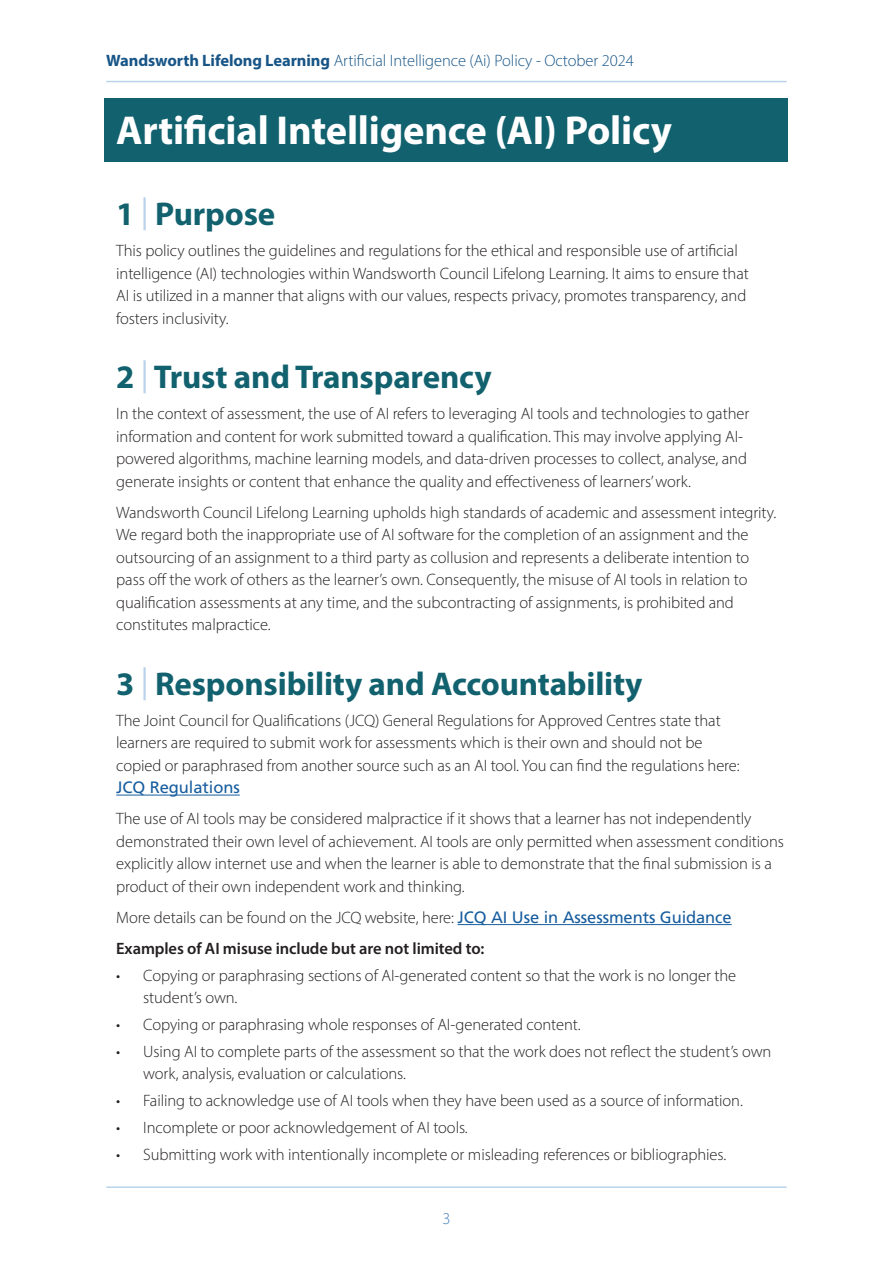
<style>
.page{position:relative;width:893px;height:1263px;background:#fff}
.page>*{position:absolute;margin:0;border:0;box-sizing:border-box;transform-origin:0 0}
.t1{font:700 40.5px "Myriad Pro";letter-spacing:-.005em;color:#fff}
.t2{font:700 33px "Myriad Pro";letter-spacing:-.005em;color:#12616e}
.t3{font:300 16.5px/22.5px "Myriad Pro";letter-spacing:-.005em;color:#231f20}
.t4{font:600 16.5px/31px "Myriad Pro";letter-spacing:-.005em;color:#231f20}
.t5{font:300 16.5px "Myriad Pro";letter-spacing:-.005em;color:#185587}
.t6{font:16.5px "Frutiger LT";letter-spacing:-.005em;color:#175d9e}
.t7{font:300 16.5px "Myriad Pro";color:#4b81be}
.s1{font-weight:700}
.s2{font-weight:400;color:#bad3ea}
.s3{font-weight:300}
.s4{font-family:"Frutiger LT";font-weight:400;color:#175d9e}
</style>
<div class="page">
<hr style="left:106px;top:1186px;width:681px;height:2px;background:#bad3ea">
<hr style="left:106px;top:81px;width:681px;height:1px;background:#bad3ea">
<div style="left:105px;top:98px;width:683px;height:64px;background:#12616e"></div>
<hr style="left:116px;top:795px;width:124px;height:1px;background:#175d9e">
<hr style="left:458px;top:924px;width:274px;height:1px;background:#175d9e">
<p class="t5" style="left:106px;top:50px;width:529px"><span class="s1">Wandsworth Lifelong Learning</span> Artificial Intelligence (Ai) Policy - October 2024</p>
<h1 class="t1" style="left:116px;top:104px;width:557px">Artificial Intelligence (AI) Policy</h1>
<h2 class="t2" style="left:116px;top:193px;width:161px">1 <span class="s2">|</span> Purpose</h2>
<p class="t3" style="left:116px;top:239px;width:634px">This policy outlines the guidelines and regulations for the ethical and responsible use of artificial intelligence (AI) technologies within Wandsworth Council Lifelong Learning. It aims to ensure that AI is utilized in a manner that aligns with our values, respects privacy, promotes transparency, and fosters inclusivity.</p>
<h2 class="t2" style="left:116px;top:356px;width:377px">2 <span class="s2">|</span> Trust and Transparency</h2>
<p class="t3" style="left:116px;top:402px;width:635px">In the context of assessment, the use of AI refers to leveraging AI tools and technologies to gather information and content for work submitted toward a qualification. This may involve applying AI&shy;powered algorithms, machine learning models, and data-driven processes to collect, analyse, and generate insights or content that enhance the quality and effectiveness of learners’ work.</p>
<p class="t3" style="left:116px;top:501px;width:662px">Wandsworth Council Lifelong Learning upholds high standards of academic and assessment integrity.<br>We regard both the inappropriate use of AI software for the completion of an assignment and the outsourcing of an assignment to a third party as collusion and represents a deliberate intention to pass off the work of others as the learner’s own. Consequently, the misuse of AI tools in relation to qualification assessments at any time, and the subcontracting of assignments, is prohibited and constitutes malpractice.</p>
<h2 class="t2" style="left:116px;top:662px;width:528px">3 <span class="s2">|</span> Responsibility and Accountability</h2>
<p class="t3" style="left:116px;top:709px;width:625px">The Joint Council for Qualifications (JCQ) General Regulations for Approved Centres state that learners are required to submit work for assessments which is their own and should not be copied or paraphrased from another source such as an AI tool. You can find the regulations here:</p>
<p class="t6" style="left:116px;top:778px;width:125px">JCQ Regulations</p>
<p class="t3" style="left:116px;top:807px;width:669px">The use of AI tools may be considered malpractice if it shows that a learner has not independently demonstrated their own level of achievement. AI tools are only permitted when assessment conditions explicitly allow internet use and when the learner is able to demonstrate that the final submission is a product of their own independent work and thinking.</p>
<p class="t4" style="left:116px;top:901px;width:617px"><span class="s3">More details can be found on the JCQ website, here:</span> <span class="s4">JCQ AI Use in Assessments Guidance<br></span>Examples of AI misuse include but are not limited to:</p>
<p class="t3" style="left:143px;top:964px;width:594px;text-indent:-27px">• Copying or paraphrasing sections of AI-generated content so that the work is no longer the student’s own.</p>
<p class="t3" style="left:116px;top:1013px;width:466px">• Copying or paraphrasing whole responses of AI-generated content.</p>
<p class="t3" style="left:143px;top:1040px;width:630px;text-indent:-27px">• Using AI to complete parts of the assessment so that the work does not reflect the student’s own work, analysis, evaluation or calculations.</p>
<p class="t3" style="left:116px;top:1089px;width:628px">• Failing to acknowledge use of AI tools when they have been used as a source of information.</p>
<p class="t3" style="left:116px;top:1116px;width:353px">• Incomplete or poor acknowledgement of AI tools.</p>
<p class="t3" style="left:116px;top:1142px;width:611px">• Submitting work with intentionally incomplete or misleading references or bibliographies.</p>
<p class="t7" style="left:442px;top:1209px;width:10px">3</p>
</div>
